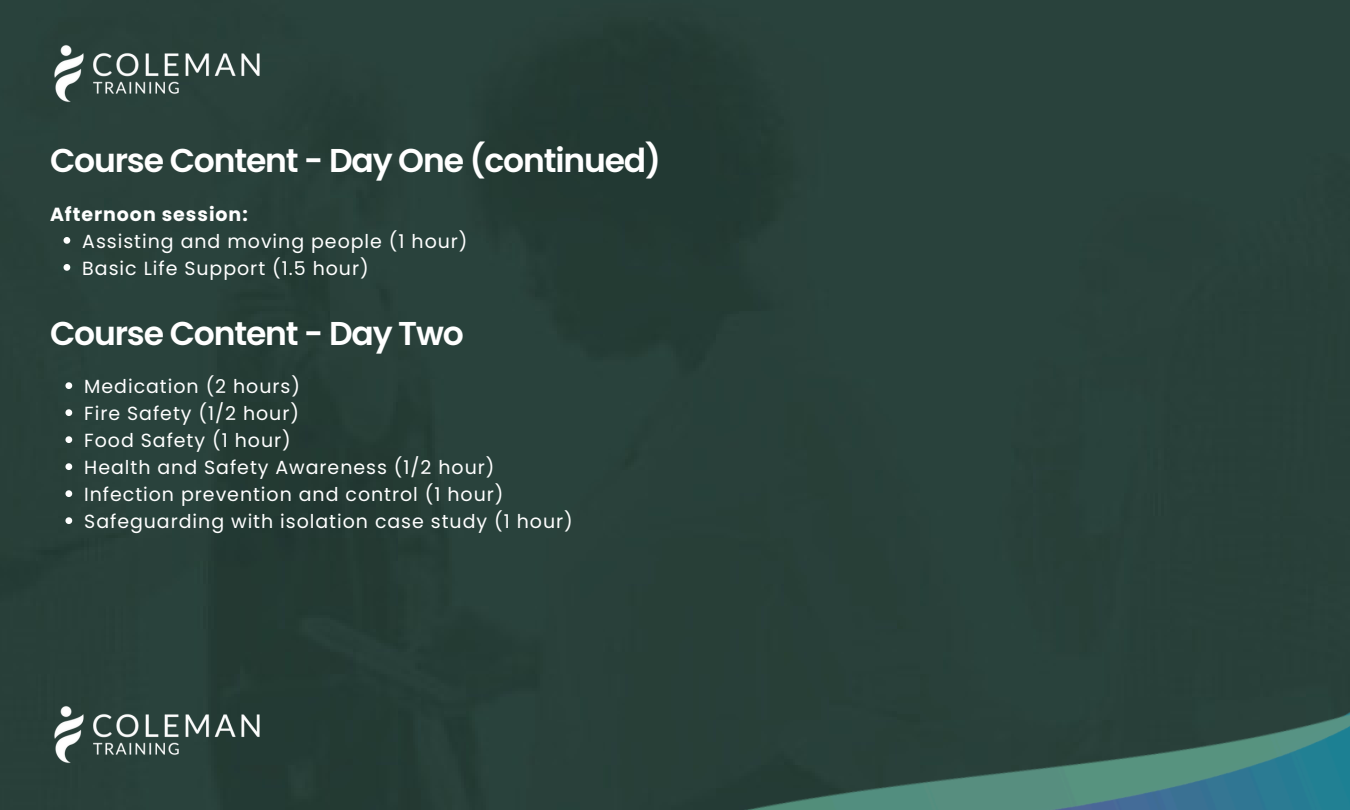
<style>
.page{position:relative;width:1350px;height:810px;background:#29413b}
.page>*{position:absolute;margin:0;border:0;box-sizing:border-box;transform-origin:0 0}
.t1{font:600 33px "Poppins";letter-spacing:-.035em;color:#fff}
.t2{font:19px "Poppins";letter-spacing:.05em;color:#fff}
.t3{font:700 19px "Poppins";letter-spacing:.05em;color:#fff}
</style>
<div class="page">
<svg style="left:64px;top:237px;width:6px;height:7px"></svg>
<svg style="left:64px;top:264px;width:6px;height:7px"></svg>
<img style="left:42px;top:40px;width:229px;height:66px">
<div style="left:92px;top:418px;width:1258px;height:392px;background:#29403a"></div>
<img style="left:146px;top:502px;width:1204px;height:308px">
<svg style="left:65px;top:382px;width:7px;height:7px"></svg>
<svg style="left:65px;top:409px;width:7px;height:7px"></svg>
<svg style="left:65px;top:436px;width:7px;height:7px"></svg>
<svg style="left:65px;top:463px;width:7px;height:7px"></svg>
<svg style="left:65px;top:490px;width:7px;height:7px"></svg>
<svg style="left:65px;top:517px;width:7px;height:7px"></svg>
<img style="left:42px;top:701px;width:229px;height:66px">
<h2 class="t1" style="left:50px;top:138px;width:613px">Course Content - Day One (continued)</h2>
<p class="t3" style="left:50px;top:201px;width:199px">Afternoon session:</p>
<p class="t2" style="left:82px;top:228px;width:387px">Assisting and moving people (1 hour)</p>
<h1 class="t2" style="left:82px;top:255px;width:288px">Basic Life Support (1.5 hour)</h1>
<p class="t1" style="left:50px;top:310px;width:415px">Course Content - Day Two</p>
<p class="t2" style="left:84px;top:373px;width:217px">Medication (2 hours)</p>
<h1 class="t2" style="left:84px;top:400px;width:216px">Fire Safety (1/2 hour)</h1>
<p class="t2" style="left:84px;top:427px;width:208px">Food Safety (1 hour)</p>
<p class="t2" style="left:84px;top:454px;width:412px">Health and Safety Awareness (1/2 hour)</p>
<p class="t2" style="left:84px;top:481px;width:421px">Infection prevention and control (1 hour)</p>
<p class="t2" style="left:84px;top:508px;width:490px">Safeguarding with isolation case study (1 hour)</p>
</div>
